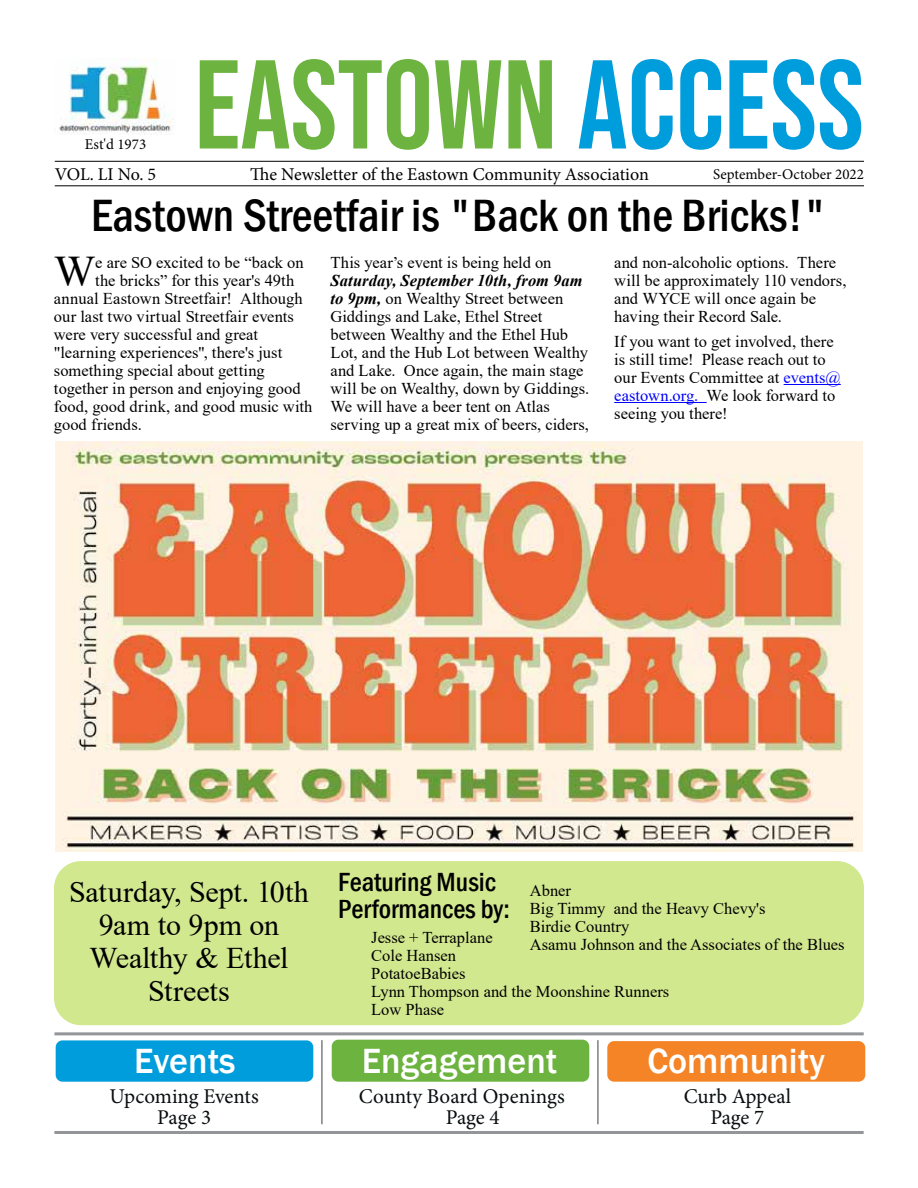
<style>
.page{position:relative;width:918px;height:1188px;background:#fff}
.page>*{position:absolute;margin:0;border:0;box-sizing:border-box;transform-origin:0 0}
.t1{font:126px "Bebas Neue";color:#6cb33f}
.t2{font:500 condensed 46.5px "Franklin Gothic";color:#000}
.t3{font:43.65px "Times New Roman";color:#000}
.t4{font:500 36px "Franklin Gothic";color:#fff}
.t5{font:30px/33px "Times New Roman";letter-spacing:-.005em;color:#000;text-align:center}
.t6{font:500 condensed 27px/27px "Franklin Gothic";color:#000}
.t7{font:21px/21px "Minion Pro";letter-spacing:-.005em;color:#080d0f;text-align:center}
.t8{font:18px "Minion Pro";color:#000}
.t9{font:16.5px/18px "Times New Roman";color:#000}
.t10{font:15px "Minion Pro";color:#000}
.s1{color:#009ddc}
.s2{color:#00f}
.s3{font-weight:700;font-style:italic}
</style>
<div class="page">
<div style="left:54px;top:861px;width:810px;height:164px;background:#d2e88f;border-radius:27px"></div>
<hr style="left:55px;top:161px;width:809px;height:1px;background:#000">
<hr style="left:55px;top:185px;width:809px;height:1px;background:#000">
<div style="left:56px;top:1040px;width:257px;height:42px;background:#009ddc;border-radius:7px"></div>
<hr style="left:322px;top:1040px;width:1px;height:84px;background:#414042">
<hr style="left:598px;top:1040px;width:1px;height:84px;background:#414042">
<div style="left:332px;top:1040px;width:257px;height:42px;background:#6cb33f;border-radius:7px"></div>
<div style="left:607px;top:1041px;width:258px;height:41px;background:#f58427;border-radius:7px"></div>
<hr style="left:54px;top:1032px;width:810px;height:3px;background:#939598">
<hr style="left:54px;top:1131px;width:810px;height:3px;background:#939598">
<img style="left:59px;top:59px;width:116px;height:75px">
<img style="left:56px;top:442px;width:806px;height:410px">
<hr style="left:784px;top:384px;width:57px;height:1px;background:#00f">
<hr style="left:614px;top:402px;width:93px;height:1px;background:#00f">
<p class="t10" style="left:85px;top:134px;width:63px">Est'd 1973</p>
<h1 class="t1" style="left:195px;top:34px;width:671px">EASTOWN <span class="s1">ACCESS</span></h1>
<p class="t8" style="left:55px;top:163px;width:103px">VOL. LI No. 5</p>
<p class="t8" style="left:250px;top:163px;width:400px">The Newsletter of the Eastown Community Association</p>
<p class="t10" style="left:713px;top:165px;width:152px">September-October 2022</p>
<h2 class="t2" style="left:91px;top:185px;width:737px">Eastown Streetfair is "Back on the Bricks!"</h2>
<h3 class="t3" style="left:54px;top:241px;width:43px">W</h3>
<p class="t9" style="left:95px;top:253px;width:210px">e are SO excited to be “back on</p>
<p class="t9" style="left:614px;top:253px;width:234px">and non-alcoholic options. There will be approximately 110 vendors, and WYCE will once again be having their Record Sale.</p>
<p class="t9" style="left:614px;top:332px;width:228px">If you want to get involved, there is still time! Please reach out to our Events Committee at <span class="s2">events@ eastown.org.</span> We look forward to seeing you there!</p>
<p class="t9" style="left:330px;top:253px;width:223px">This year’s event is being held on</p>
<p class="t9" style="left:330px;top:271px;width:260px"><span class="s3">Saturday, September 10th, from 9am to 9pm,</span> on Wealthy Street between Giddings and Lake, Ethel Street between Wealthy and the Ethel Hub Lot, and the Hub Lot between Wealthy and Lake. Once again, the main stage will be on Wealthy, down by Giddings.<br>We will have a beer tent on Atlas serving up a great mix of beers, ciders,</p>
<p class="t9" style="left:95px;top:271px;width:201px">the bricks” for this year's 49th</p>
<p class="t9" style="left:54px;top:289px;width:250px">annual Eastown Streetfair! Although</p>
<p class="t9" style="left:54px;top:307px;width:242px">our last two virtual Streetfair events</p>
<p class="t9" style="left:54px;top:325px;width:206px">were very successful and great</p>
<p class="t9" style="left:54px;top:343px;width:230px">"learning experiences", there's just</p>
<p class="t9" style="left:54px;top:361px;width:212px">something special about getting</p>
<p class="t9" style="left:54px;top:379px;width:248px">together in person and enjoying good</p>
<p class="t9" style="left:54px;top:397px;width:260px">food, good drink, and good music with</p>
<p class="t9" style="left:54px;top:415px;width:89px">good friends.</p>
<h3 class="t5" style="left:69px;top:874px;width:241px">Saturday, Sept. 10th<br>9am to 9pm on<br>Wealthy &amp; Ethel<br>Streets</h3>
<h3 class="t6" style="left:338px;top:869px;width:173px">Featuring Music<br>Performances by:</h3>
<p class="t9" style="left:530px;top:881px;width:316px">Abner<br>Big Timmy and the Heavy Chevy's<br>Birdie Country<br>Asamu Johnson and the Associates of the Blues</p>
<p class="t9" style="left:371px;top:928px;width:300px">Jesse + Terraplane<br>Cole Hansen<br>PotatoeBabies<br>Lynn Thompson and the Moonshine Runners<br>Low Phase</p>
<h3 class="t4" style="left:134px;top:1039px;width:103px">Events</h3>
<h3 class="t4" style="left:362px;top:1038px;width:197px">Engagement</h3>
<h3 class="t4" style="left:647px;top:1038px;width:179px">Community</h3>
<p class="t7" style="left:110px;top:1086px;width:151px">Upcoming Events<br>Page 3</p>
<p class="t7" style="left:446px;top:1086px;width:121px;text-align:left;text-indent:-87px">County Board Openings<br>Page 4</p>
<p class="t7" style="left:684px;top:1086px;width:109px">Curb Appeal<br>Page 7</p>
</div>
